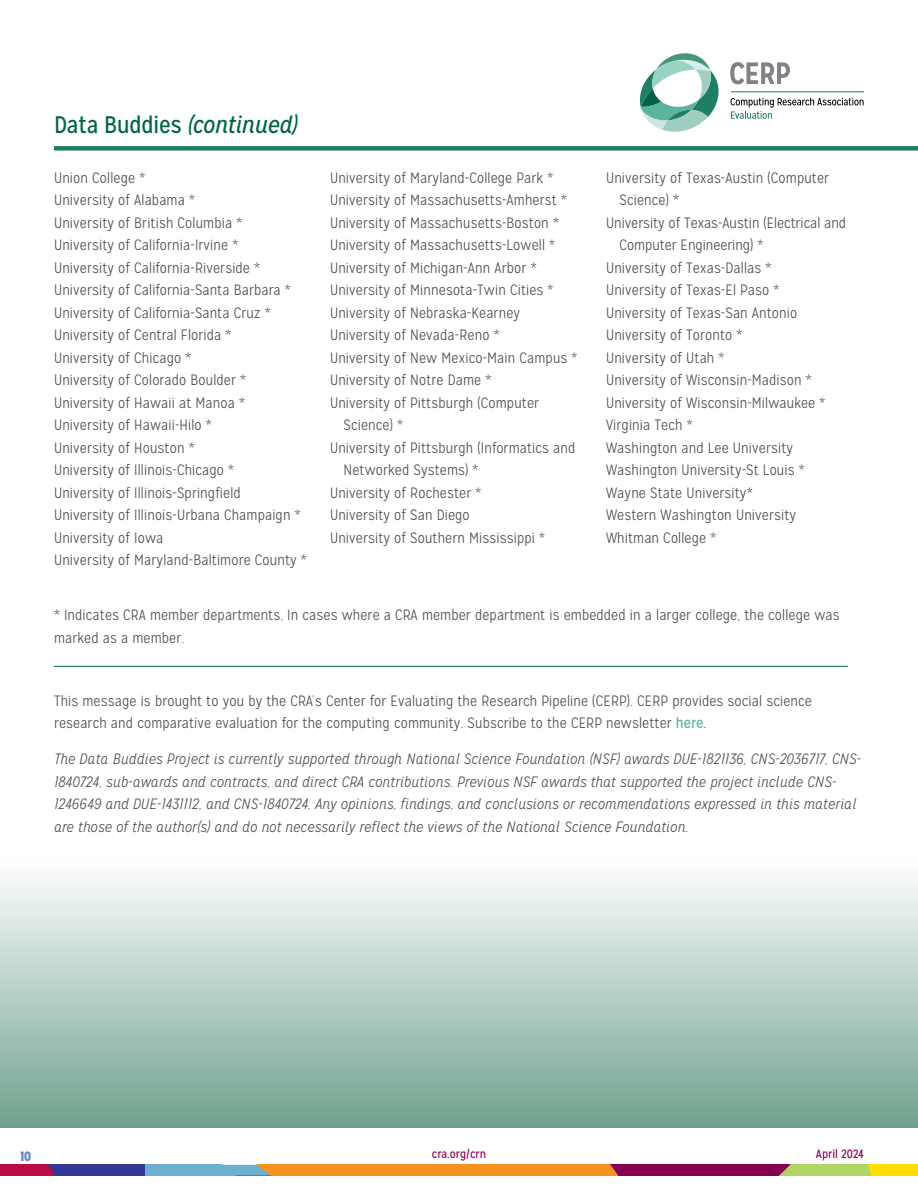
<style>
.page{position:relative;width:918px;height:1188px;background:#fff}
.page>*{position:absolute;margin:0;border:0;box-sizing:border-box;transform-origin:0 0}
.t1{font:24px "Mission Gothic";letter-spacing:-.01em;color:#006444}
.t2{font:300 15px/22.5px "Mission Gothic";letter-spacing:.01em;color:#4d4d4f}
.t3{font:italic 300 15px/22.5px "Mission Gothic";letter-spacing:.01em;color:#4d4d4f}
.t4{font:900 13.5px "Mission Gothic";color:#6987c4}
.t5{font:12px "Mission Gothic";color:#8a0052}
.s1{font-style:italic}
.s2{font-weight:400;color:#5bb49e}
</style>
<div class="page">
<svg style="left:0;top:1165px;width:918px;height:11px"></svg>
<svg style="left:731px;top:98px;width:133px;height:21px"></svg>
<svg style="left:730px;top:62px;width:60px;height:22px"></svg>
<hr style="left:731px;top:92px;width:133px;height:1px;background:#207e65">
<svg style="left:639px;top:53px;width:80px;height:79px"></svg>
<div style="left:54px;top:146px;width:864px;height:5px;background:#207e65"></div>
<div style="left:0;top:861px;width:918px;height:267px;background:linear-gradient(to bottom,#fdfefe,#6fa28e)"></div>
<hr style="left:54px;top:666px;width:794px;height:1px;background:#006444">
<h1 class="t1" style="left:54px;top:110px;width:245px">Data Buddies <span class="s1">(continued)</span></h1>
<p class="t2" style="left:54px;top:167px;width:254px">Union College *<br>University of Alabama *<br>University of British Columbia *<br>University of California-Irvine *<br>University of California-Riverside *<br>University of California-Santa Barbara *<br>University of California-Santa Cruz *<br>University of Central Florida *<br>University of Chicago *<br>University of Colorado Boulder *<br>University of Hawaii at Manoa *<br>University of Hawaii-Hilo *<br>University of Houston *<br>University of Illinois-Chicago *<br>University of Illinois-Springfield<br>University of Illinois-Urbana Champaign *<br>University of Iowa<br>University of Maryland-Baltimore County *</p>
<p class="t2" style="left:330px;top:167px;width:225px">University of Maryland-College Park *</p>
<p class="t2" style="left:330px;top:189px;width:238px">University of Massachusetts-Amherst *</p>
<p class="t2" style="left:330px;top:212px;width:230px">University of Massachusetts-Boston *</p>
<p class="t2" style="left:330px;top:234px;width:227px">University of Massachusetts-Lowell *</p>
<p class="t2" style="left:330px;top:257px;width:208px">University of Michigan-Ann Arbor *</p>
<p class="t2" style="left:330px;top:279px;width:225px">University of Minnesota-Twin Cities *</p>
<p class="t2" style="left:330px;top:302px;width:192px">University of Nebraska-Kearney</p>
<p class="t2" style="left:330px;top:324px;width:171px">University of Nevada-Reno *</p>
<p class="t2" style="left:330px;top:347px;width:249px">University of New Mexico-Main Campus *</p>
<p class="t2" style="left:330px;top:369px;width:163px">University of Notre Dame *</p>
<p class="t2" style="left:330px;top:392px;width:211px">University of Pittsburgh (Computer</p>
<p class="t2" style="left:344px;top:414px;width:61px">Science) *</p>
<p class="t2" style="left:330px;top:437px;width:247px">University of Pittsburgh (Informatics and</p>
<p class="t2" style="left:344px;top:459px;width:136px">Networked Systems) *</p>
<p class="t2" style="left:330px;top:482px;width:153px">University of Rochester *</p>
<p class="t2" style="left:330px;top:504px;width:141px">University of San Diego</p>
<p class="t2" style="left:330px;top:527px;width:216px">University of Southern Mississippi *</p>
<p class="t2" style="left:606px;top:167px;width:225px">University of Texas-Austin (Computer</p>
<p class="t2" style="left:620px;top:189px;width:61px">Science) *</p>
<p class="t2" style="left:606px;top:212px;width:242px">University of Texas-Austin (Electrical and</p>
<p class="t2" style="left:620px;top:234px;width:145px">Computer Engineering) *</p>
<p class="t2" style="left:606px;top:257px;width:167px">University of Texas-Dallas *</p>
<p class="t2" style="left:606px;top:279px;width:175px">University of Texas-El Paso *</p>
<p class="t2" style="left:606px;top:302px;width:193px">University of Texas-San Antonio</p>
<p class="t2" style="left:606px;top:324px;width:138px">University of Toronto *</p>
<p class="t2" style="left:606px;top:347px;width:120px">University of Utah *</p>
<p class="t2" style="left:606px;top:369px;width:207px">University of Wisconsin-Madison *</p>
<p class="t2" style="left:606px;top:392px;width:221px">University of Wisconsin-Milwaukee *</p>
<p class="t2" style="left:606px;top:414px;width:88px">Virginia Tech *</p>
<p class="t2" style="left:606px;top:437px;width:189px">Washington and Lee University</p>
<p class="t2" style="left:606px;top:459px;width:200px">Washington University-St Louis *</p>
<p class="t2" style="left:606px;top:482px;width:148px">Wayne State University*</p>
<p class="t2" style="left:606px;top:504px;width:192px">Western Washington University</p>
<p class="t2" style="left:606px;top:527px;width:112px">Whitman College *</p>
<p class="t2" style="left:54px;top:604px;width:787px">* Indicates CRA member departments. In cases where a CRA member department is embedded in a larger college, the college was marked as a member.</p>
<p class="t2" style="left:54px;top:690px;width:759px">This message is brought to you by the CRA’s Center for Evaluating the Research Pipeline (CERP). CERP provides social science research and comparative evaluation for the computing community. Subscribe to the CERP newsletter <span class="s2">here</span>.</p>
<p class="t3" style="left:54px;top:748px;width:808px">The Data Buddies Project is currently supported through National Science Foundation (NSF) awards DUE-1821136, CNS-2036717, CNS-1840724, sub-awards and contracts, and direct CRA contributions. Previous NSF awards that supported the project include CNS-1246649 and DUE-1431112, and CNS-1840724. Any opinions, findings, and conclusions or recommendations expressed in this material are those of the author(s) and do not necessarily reflect the views of the National Science Foundation.</p>
<p class="t4" style="left:20px;top:1147px;width:12px">10</p>
<p class="t5" style="left:432px;top:1147px;width:56px">cra.org/crn</p>
<p class="t5" style="left:816px;top:1147px;width:50px">April 2024</p>
</div>
